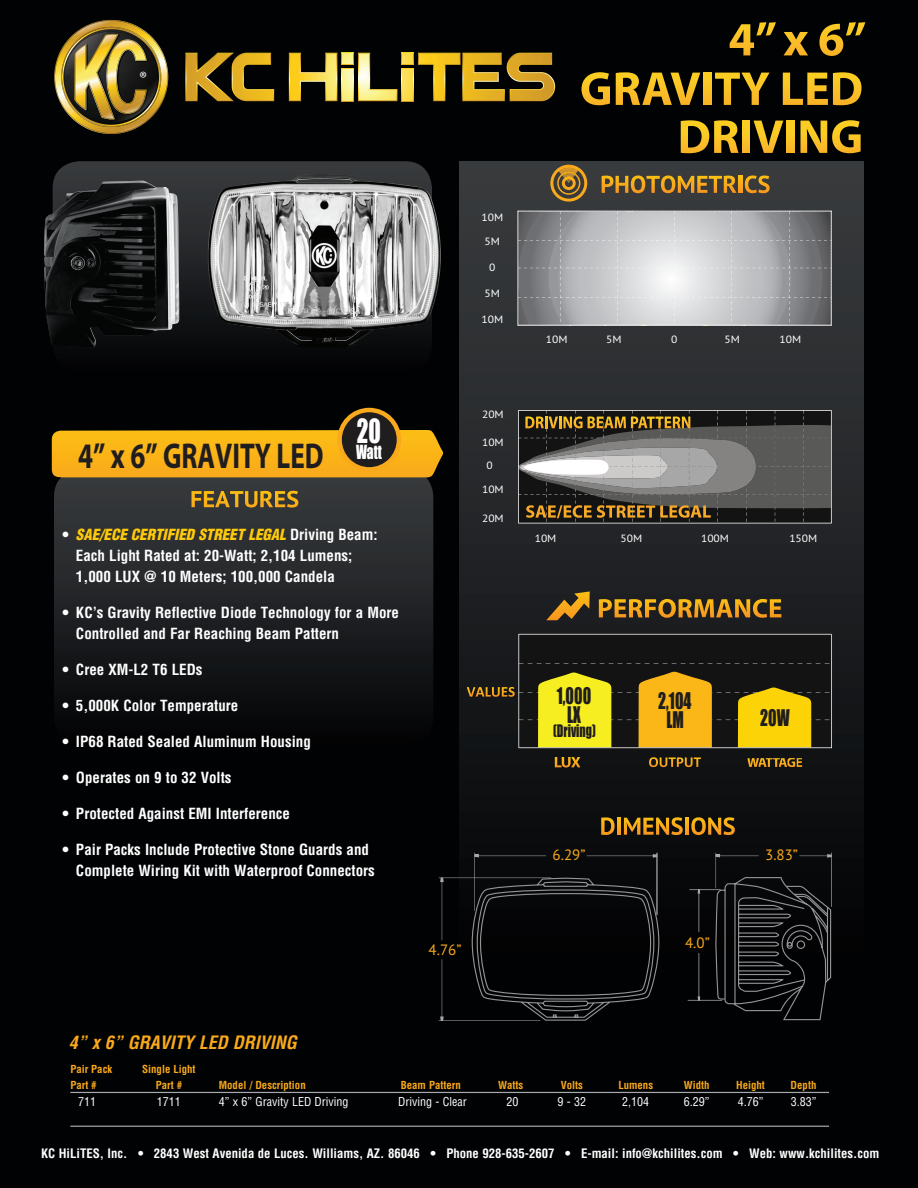
<style>
.page{position:relative;width:918px;height:1188px;background:#010203}
.page>*{position:absolute;margin:0;border:0;box-sizing:border-box;transform-origin:0 0}
.t1{font:700 36px "Myriad Pro";color:#201d1e;scale:.75 1}
.t2{font:30.9px "Impact";color:#fff;scale:.75 1}
.t3{font:21.15px/19px "Impact";color:#201d1e;text-align:center;scale:.75 1}
.t4{font:italic 700 condensed 18px "Helvetica";color:#f9a91b}
.t5{font:18px "Impact";color:#fff;scale:.75 1}
.t6{font:18px "Myriad Pro";color:#fff}
.t7{font:16.05px "Impact";color:#201d1e;scale:.75 1}
.t8{font:700 condensed 15px/21px "Helvetica";color:#fff}
.t9{font:15px "PT Sans";color:#f9a91c}
.t10{font:700 condensed 12.75px "Helvetica";color:#fff}
.t11{font:condensed 12px "Helvetica";color:#fff}
.t12{font:700 condensed 10.8px "Helvetica";color:#f9a91b}
.t13{font:10.5px "PT Sans";color:#fff;scale:1.1 1}
.s1{font-weight:900;font-style:italic;color:#feca0a}
</style>
<div class="page">
<div style="left:460px;top:161px;width:404px;height:793px;background:linear-gradient(to bottom,#3c3e40,#030406)"></div>
<svg style="left:53px;top:161px;width:376px;height:187px;background:#2b2d2f"></svg>
<svg style="left:54px;top:477px;width:379px;height:229px;background:#222426"></svg>
<svg style="left:191px;top:491px;width:107px;height:17px;background:#8f7027"></svg>
<svg style="left:52px;top:408px;width:392px;height:69px"></svg>
<div style="left:519px;top:634px;width:313px;height:114px;background:#141313"></div>
<svg style="left:519px;top:663px;width:310px;height:1px"></svg>
<svg style="left:546px;top:591px;width:44px;height:29px"></svg>
<svg style="left:649px;top:757px;width:52px;height:5px"></svg>
<svg style="left:467px;top:671px;width:362px;height:77px"></svg>
<hr style="left:518px;top:747px;width:314px;height:1px;background:#fff">
<hr style="left:518px;top:634px;width:314px;height:1px;background:#fff">
<hr style="left:518px;top:634px;width:1px;height:114px;background:#fff">
<hr style="left:831px;top:634px;width:1px;height:114px;background:#fff">
<svg style="left:599px;top:599px;width:182px;height:19px;background:#8d651d"></svg>
<svg style="left:555px;top:757px;width:25px;height:5px"></svg>
<svg style="left:185px;top:53px;width:89px;height:48px"></svg>
<svg style="left:289px;top:53px;width:266px;height:48px"></svg>
<svg style="left:54px;top:20px;width:114px;height:114px"></svg>
<img style="left:55px;top:21px;width:112px;height:112px">
<img style="left:64px;top:31px;width:94px;height:91px">
<img style="left:147px;top:42px;width:1px;height:72px">
<img style="left:117px;top:39px;width:30px;height:75px">
<img style="left:117px;top:40px;width:29px;height:73px">
<img style="left:75px;top:35px;width:42px;height:84px">
<svg style="left:440px;top:854px;width:32px;height:167px"></svg>
<svg style="left:730px;top:22px;width:46px;height:33px"></svg>
<svg style="left:784px;top:32px;width:24px;height:23px"></svg>
<svg style="left:819px;top:22px;width:46px;height:34px"></svg>
<svg style="left:582px;top:72px;width:28px;height:33px"></svg>
<svg style="left:616px;top:72px;width:84px;height:33px"></svg>
<svg style="left:704px;top:73px;width:7px;height:32px"></svg>
<svg style="left:715px;top:73px;width:55px;height:32px"></svg>
<svg style="left:783px;top:72px;width:79px;height:33px"></svg>
<svg style="left:681px;top:120px;width:58px;height:33px"></svg>
<svg style="left:743px;top:121px;width:7px;height:32px"></svg>
<svg style="left:754px;top:121px;width:29px;height:32px"></svg>
<svg style="left:787px;top:121px;width:7px;height:32px"></svg>
<svg style="left:800px;top:120px;width:61px;height:33px"></svg>
<svg style="left:748px;top:758px;width:54px;height:4px"></svg>
<svg style="left:518px;top:410px;width:314px;height:113px;background:#645f57"></svg>
<svg style="left:602px;top:176px;width:135px;height:17px;background:#936f2b"></svg>
<svg style="left:739px;top:176px;width:3px;height:17px"></svg>
<svg style="left:745px;top:176px;width:25px;height:17px"></svg>
<svg style="left:550px;top:165px;width:37px;height:37px"></svg>
<hr style="left:518px;top:325px;width:314px;height:1px;background:#fff">
<svg style="left:518px;top:211px;width:314px;height:114px;background:#b1b2b4"></svg>
<svg style="left:472px;top:762px;width:360px;height:259px"></svg>
<img style="left:44px;top:181px;width:135px;height:166px">
<img style="left:208px;top:175px;width:233px;height:173px">
<hr style="left:70px;top:1092px;width:759px;height:1px;background:#a8a9ad">
<hr style="left:70px;top:1126px;width:759px;height:1px;background:#a8a9ad">
<p class="t6" style="left:140px;top:67px;width:9px">®</p>
<p class="t13" style="left:482px;top:211px;width:21px">10M</p>
<p class="t13" style="left:485px;top:234px;width:16px">5M</p>
<p class="t13" style="left:489px;top:261px;width:7px">0</p>
<p class="t13" style="left:485px;top:287px;width:16px">5M</p>
<p class="t13" style="left:482px;top:312px;width:21px">10M</p>
<h1 class="t1" style="left:78px;top:432px;width:329px">4” x 6” GRAVITY LED</h1>
<h2 class="t2" style="left:357px;top:407px;width:34px">20</h2>
<p class="t5" style="left:356px;top:438px;width:36px">Watt</p>
<p class="t8" style="left:76px;top:524px;width:303px;text-indent:-14px">• <span class="s1">SAE/ECE CERTIFIED STREET LEGAL</span> Driving Beam:<br>Each Light Rated at: 20-Watt; 2,104 Lumens;<br>1,000 LUX @ 10 Meters; 100,000 Candela</p>
<p class="t8" style="left:76px;top:602px;width:325px;text-indent:-14px">• KC’s Gravity Reflective Diode Technology for a More<br>Controlled and Far Reaching Beam Pattern</p>
<p class="t8" style="left:62px;top:659px;width:142px">• Cree XM-L2 T6 LEDs</p>
<p class="t8" style="left:62px;top:695px;width:177px">• 5,000K Color Temperature</p>
<p class="t8" style="left:62px;top:731px;width:250px">• IP68 Rated Sealed Aluminum Housing</p>
<p class="t8" style="left:62px;top:767px;width:171px">• Operates on 9 to 32 Volts</p>
<p class="t8" style="left:62px;top:803px;width:229px">• Protected Against EMI Interference</p>
<p class="t8" style="left:76px;top:839px;width:300px;text-indent:-14px">• Pair Packs Include Protective Stone Guards and<br>Complete Wiring Kit with Waterproof Connectors</p>
<p class="t13" style="left:482px;top:408px;width:21px">20M</p>
<p class="t13" style="left:482px;top:436px;width:21px">10M</p>
<p class="t13" style="left:482px;top:482px;width:21px">10M</p>
<p class="t13" style="left:487px;top:459px;width:7px">0</p>
<p class="t13" style="left:482px;top:511px;width:21px">20M</p>
<p class="t9" style="left:429px;top:940px;width:34px">4.76”</p>
<p class="t4" style="left:69px;top:1031px;width:229px">4” x 6” GRAVITY LED DRIVING</p>
<p class="t13" style="left:546px;top:333px;width:21px">10M</p>
<p class="t13" style="left:606px;top:333px;width:16px">5M</p>
<p class="t13" style="left:724px;top:333px;width:16px">5M</p>
<p class="t13" style="left:780px;top:333px;width:21px">10M</p>
<p class="t13" style="left:671px;top:333px;width:7px">0</p>
<p class="t13" style="left:535px;top:531px;width:21px">10M</p>
<p class="t13" style="left:621px;top:531px;width:21px">50M</p>
<p class="t13" style="left:701px;top:531px;width:27px">100M</p>
<p class="t13" style="left:789px;top:531px;width:27px">150M</p>
<h3 class="t3" style="left:557px;top:685px;width:47px">1,000<br>LX</h3>
<p class="t7" style="left:553px;top:719px;width:59px">(Driving)</p>
<h3 class="t3" style="left:658px;top:691px;width:46px">2,104<br>LM</h3>
<h3 class="t3" style="left:760px;top:708px;width:41px">20W</h3>
<p class="t9" style="left:553px;top:845px;width:34px">6.29”</p>
<p class="t9" style="left:765px;top:845px;width:34px">3.83”</p>
<p class="t9" style="left:685px;top:933px;width:26px">4.0”</p>
<p class="t12" style="left:70px;top:1062px;width:43px">Pair Pack</p>
<p class="t12" style="left:142px;top:1062px;width:55px">Single Light</p>
<p class="t12" style="left:70px;top:1079px;width:28px">Part #</p>
<p class="t12" style="left:156px;top:1079px;width:28px">Part #</p>
<p class="t12" style="left:219px;top:1079px;width:88px">Model / Description</p>
<p class="t12" style="left:401px;top:1079px;width:61px">Beam Pattern</p>
<p class="t12" style="left:498px;top:1079px;width:27px">Watts</p>
<p class="t12" style="left:561px;top:1079px;width:24px">Volts</p>
<p class="t12" style="left:618px;top:1079px;width:36px">Lumens</p>
<p class="t12" style="left:684px;top:1079px;width:27px">Width</p>
<p class="t12" style="left:736px;top:1079px;width:30px">Height</p>
<p class="t12" style="left:791px;top:1079px;width:27px">Depth</p>
<p class="t11" style="left:78px;top:1094px;width:19px">711</p>
<p class="t11" style="left:157px;top:1094px;width:25px">1711</p>
<p class="t11" style="left:219px;top:1094px;width:131px">4” x 6” Gravity LED Driving</p>
<p class="t11" style="left:398px;top:1094px;width:70px">Driving - Clear</p>
<p class="t11" style="left:506px;top:1094px;width:13px">20</p>
<p class="t11" style="left:558px;top:1094px;width:30px">9 - 32</p>
<p class="t11" style="left:622px;top:1094px;width:28px">2,104</p>
<p class="t11" style="left:684px;top:1094px;width:27px">6.29”</p>
<p class="t11" style="left:738px;top:1094px;width:27px">4.76”</p>
<p class="t11" style="left:791px;top:1094px;width:27px">3.83”</p>
<p class="t10" style="left:41px;top:1146px;width:840px">KC HiLiTES, Inc. • 2843 West Avenida de Luces. Williams, AZ. 86046 • Phone 928-635-2607 • E-mail: info@kchilites.com • Web: www.kchilites.com</p>
</div>
